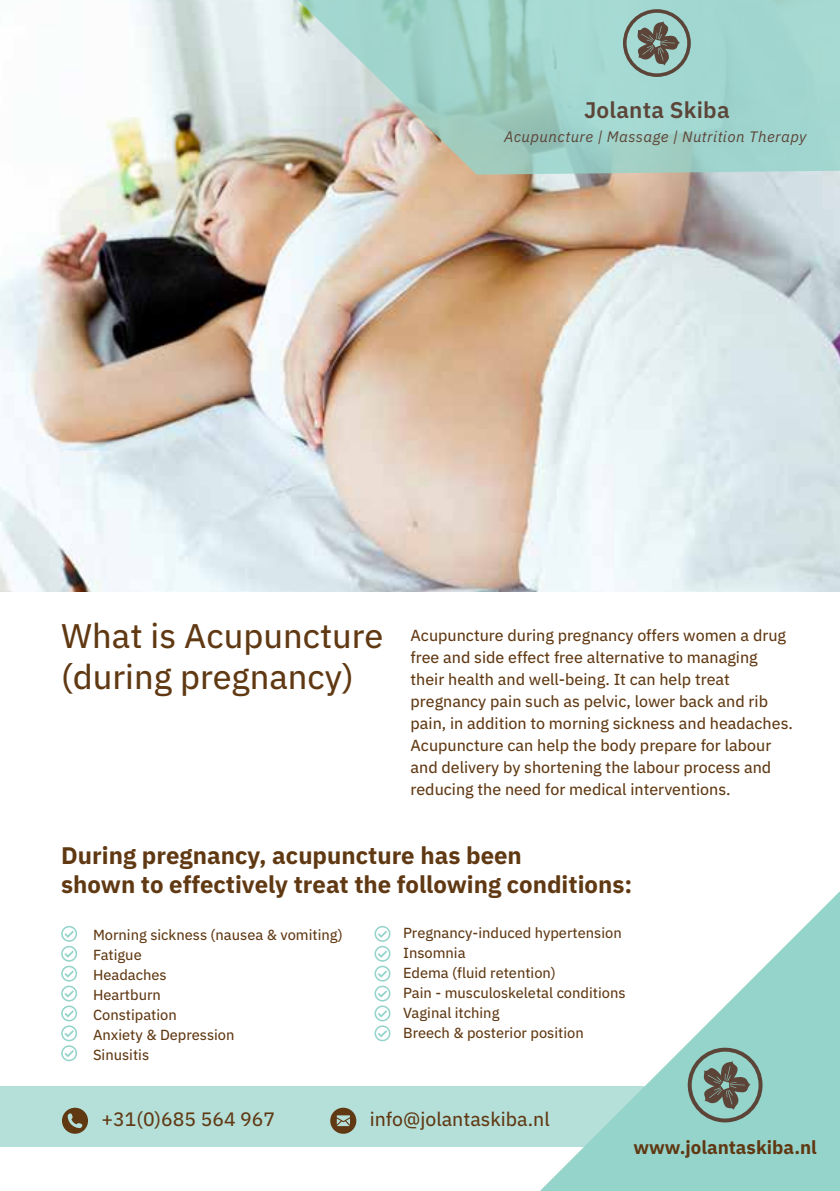
<style>
.page{position:relative;width:840px;height:1191px;background:#fff}
.page>*{position:absolute;margin:0;border:0;box-sizing:border-box;transform-origin:0 0}
.t1{font:34.2px/41px "IBM Plex Sans Text";color:#603913}
.t2{font:700 24px/28.8px "IBM Plex Sans";color:#603913}
.t3{font:600 22.6px "IBM Plex Sans";letter-spacing:.01em;color:#5c4538}
.t4{font:19.4px "IBM Plex Sans Text";color:#603913}
.t5{font:700 18.6px "IBM Plex Sans";color:#603913}
.t6{font:16px/22px "IBM Plex Sans Text";color:#603913}
.t7{font:italic 15.2px "IBM Plex Sans";letter-spacing:.03em;color:#5c4538}
.t8{font:14.6px/20px "IBM Plex Sans Text";color:#603913}
</style>
<div class="page">
<div style="left:0;top:1086px;width:838px;height:60px;background:#b5e0da"></div>
<svg style="left:62px;top:1107px;width:26px;height:26px"></svg>
<svg style="left:330px;top:1107px;width:26px;height:26px"></svg>
<img style="left:0;top:0;width:839px;height:591px">
<svg style="left:538px;top:892px;width:301px;height:299px"></svg>
<svg style="left:236px;top:0;width:603px;height:175px;background:#aed3cb"></svg>
<svg style="left:622px;top:9px;width:68px;height:68px;background:#89a299"></svg>
<svg style="left:61px;top:926px;width:16px;height:135px"></svg>
<svg style="left:374px;top:926px;width:16px;height:115px"></svg>
<svg style="left:687px;top:1047px;width:75px;height:75px;background:#809f95"></svg>
<h3 class="t3" style="left:583px;top:93px;width:147px">Jolanta Skiba</h3>
<p class="t7" style="left:504px;top:125px;width:304px">Acupuncture | Massage | Nutrition Therapy</p>
<h1 class="t1" style="left:61px;top:612px;width:323px">What is Acupuncture (during pregnancy)</h1>
<p class="t6" style="left:410px;top:623px;width:383px">Acupuncture during pregnancy offers women a drug free and side effect free alternative to managing their health and well-being. It can help treat pregnancy pain such as pelvic, lower back and rib pain, in addition to morning sickness and headaches.<br>Acupuncture can help the body prepare for labour and delivery by shortening the labour process and reducing the need for medical interventions.</p>
<h2 class="t2" style="left:61px;top:839px;width:572px">During pregnancy, acupuncture has been<br>shown to effectively treat the following conditions:</h2>
<p class="t8" style="left:93px;top:924px;width:251px">Morning sickness (nausea &amp; vomiting)<br>Fatigue<br>Headaches<br>Heartburn<br>Constipation<br>Anxiety &amp; Depression<br>Sinusitis</p>
<p class="t8" style="left:403px;top:921px;width:224px">Pregnancy-induced hypertension<br>Insomnia<br>Edema (fluid retention)<br>Pain - musculoskeletal conditions<br>Vaginal itching<br>Breech &amp; posterior position</p>
<p class="t4" style="left:101px;top:1104px;width:175px">+31(0)685 564 967</p>
<p class="t4" style="left:369px;top:1104px;width:181px">info@jolantaskiba.nl</p>
<p class="t5" style="left:633px;top:1132px;width:185px">www.jolantaskiba.nl</p>
</div>
